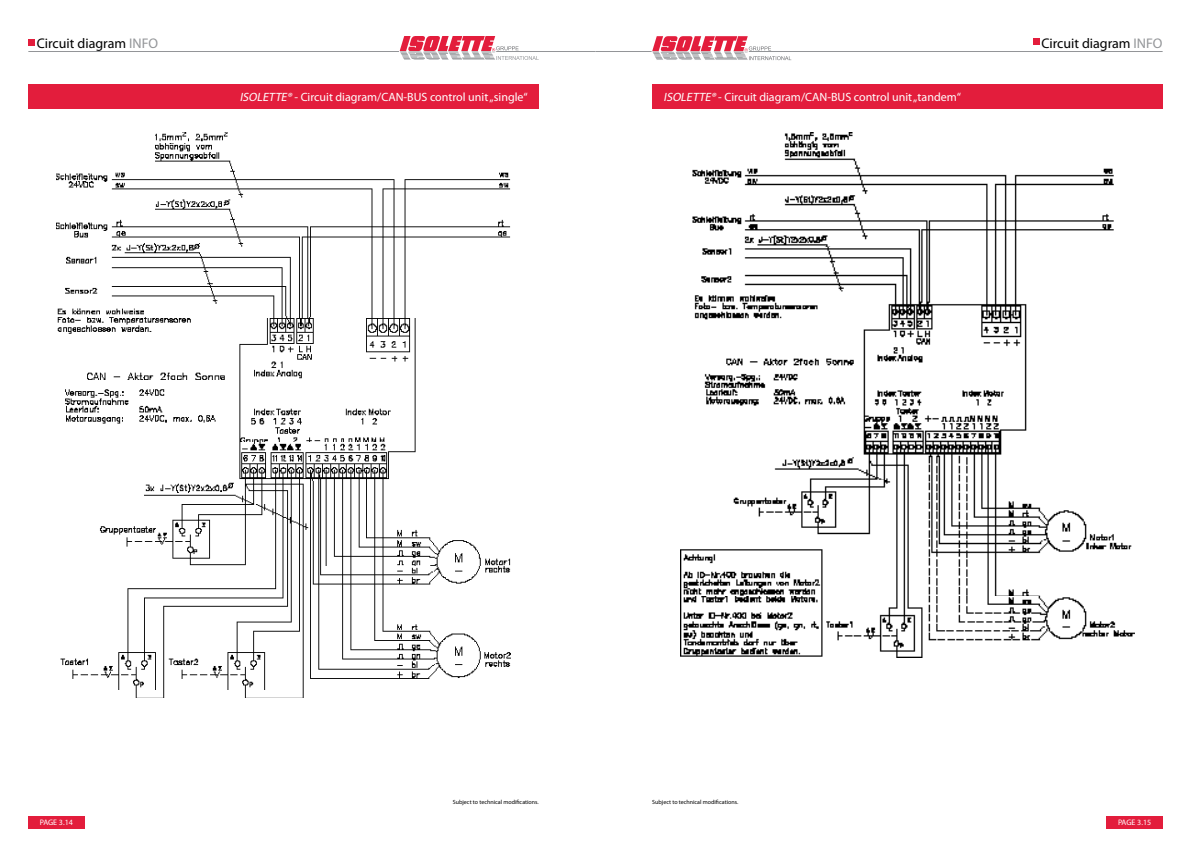
<style>
.page{position:relative;width:1191px;height:842px;background:#fff}
.page>*{position:absolute;margin:0;border:0;box-sizing:border-box;transform-origin:0 0}
.t1{font:14px "Myriad Pro";color:#000}
.t2{font:12px "Myriad Pro";color:#fff}
.t3{font:8px "Myriad Pro";letter-spacing:-.01em;color:#fff}
.t4{font:6px "Myriad Pro";color:#000}
.s1{color:#939598}
.s2{font-style:italic}
</style>
<div class="page">
<div style="left:28px;top:816px;width:56px;height:12px;background:#e31d3c"></div>
<div style="left:28px;top:84px;width:511px;height:24px;background:#e31d3c"></div>
<div style="left:652px;top:84px;width:510px;height:24px;background:#e31d3c"></div>
<svg style="left:400px;top:36px;width:139px;height:24px"></svg>
<hr style="left:28px;top:51px;width:371px;height:1px;background:#939598">
<hr style="left:496px;top:51px;width:99px;height:1px;background:#939598">
<div style="left:28px;top:39px;width:7px;height:7px;background:#e31d3c"></div>
<div style="left:1106px;top:816px;width:56px;height:12px;background:#e31d3c"></div>
<div style="left:1032px;top:39px;width:7px;height:6px;background:#e31d3c"></div>
<svg style="left:652px;top:36px;width:139px;height:24px"></svg>
<hr style="left:749px;top:51px;width:413px;height:1px;background:#939598">
<hr style="left:595px;top:51px;width:56px;height:1px;background:#939598">
<img style="left:681px;top:132px;width:453px;height:525px">
<img style="left:56px;top:132px;width:454px;height:566px">
<p class="t1" style="left:37px;top:35px;width:123px">Circuit diagram <span class="s1">INFO</span></p>
<p class="t2" style="left:240px;top:89px;width:289px"><span class="s2">ISOLETTE®</span> - Circuit diagram/CAN-BUS control unit „single“</p>
<p class="t2" style="left:663px;top:89px;width:299px"><span class="s2">ISOLETTE®</span> - Circuit diagram/CAN-BUS control unit „tandem“</p>
<p class="t1" style="left:1041px;top:35px;width:123px">Circuit diagram <span class="s1">INFO</span></p>
<p class="t3" style="left:40px;top:817px;width:35px">PAGE 3.14</p>
<p class="t4" style="left:453px;top:798px;width:88px">Subject to technical modifications.</p>
<p class="t4" style="left:652px;top:798px;width:88px">Subject to technical modifications.</p>
<p class="t3" style="left:1118px;top:817px;width:35px">PAGE 3.15</p>
</div>
